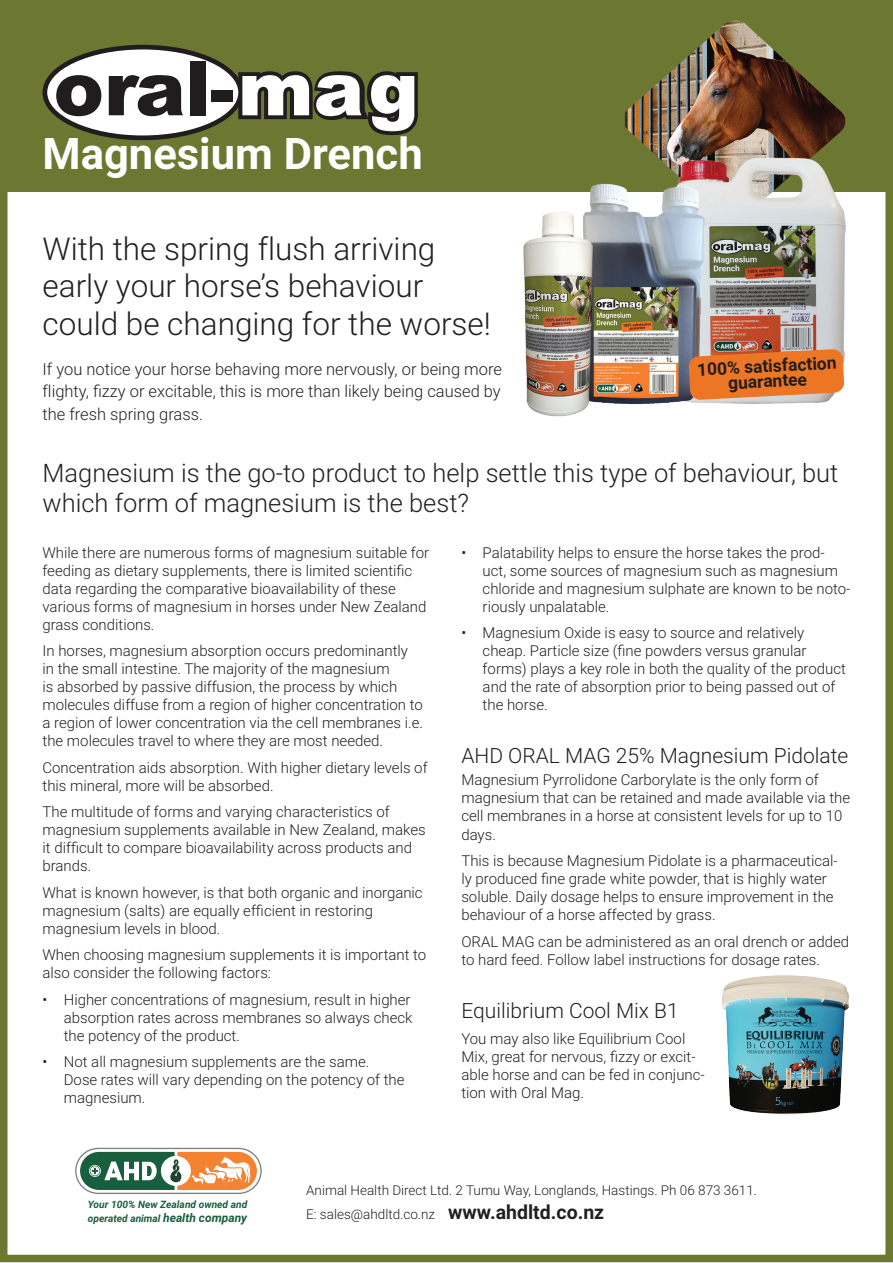
<style>
.page{position:relative;width:893px;height:1263px;background:#fff}
.page>*{position:absolute;margin:0;border:0;box-sizing:border-box;transform-origin:0 0}
.t1{font:900 75.75px "Arial";color:#211d1f}
.t2{font:700 43.5px "Roboto";color:#fff}
.t3{font:300 31.5px/37.8px "Roboto";color:#231f20}
.t4{font:300 25.5px/30.6px "Roboto";color:#231f20}
.t5{font:300 21px "Roboto";color:#231f20}
.t6{font:700 17.4px/15px "Roboto";color:#211d1f;text-align:center}
.t7{font:300 16.5px/22.5px "Roboto";color:#231f20;text-align:justify}
.t8{font:300 15px/18px "Roboto";color:#231f20}
.t9{font:300 13.5px/23.4px "Roboto";color:#231f20}
.t10{font:italic 700 10.2px/13.4px "Roboto";color:#195e3d}
.s1{color:#fff}
.s2{font-size:12px}
.s3{font-weight:700;font-size:19.5px}
</style>
<div class="page">
<div style="left:0;top:0;width:893px;height:191px;background:#6c7832"></div>
<div style="left:0;top:0;width:893px;height:1262px;border:8px solid #6c7832"></div>
<img style="left:625px;top:20px;width:220px;height:134px">
<svg style="left:234px;top:71px;width:184px;height:64px"></svg>
<div style="left:45px;top:47px;width:196px;height:91px;background:#fff;border-radius:50%"></div>
<div style="left:43px;top:45px;width:200px;height:95px;border:5px solid #211d1f;border-radius:50%"></div>
<img style="left:721px;top:975px;width:128px;height:140px">
<img style="left:655px;top:120px;width:195px;height:284px">
<img style="left:555px;top:173px;width:165px;height:231px">
<img style="left:523px;top:205px;width:161px;height:212px">
<svg style="left:689px;top:349px;width:155px;height:51px;background:#e47e39"></svg>
<svg style="left:75px;top:1148px;width:187px;height:46px"></svg>
<h1 class="t1" style="left:54px;top:33px;width:367px">oral-<span class="s1">mag</span></h1>
<h2 class="t2" style="left:43px;top:123px;width:382px">Magnesium Drench</h2>
<h3 class="t3" style="left:43px;top:228px;width:450px">With the spring flush arriving early your horse’s behaviour could be changing for the worse!</h3>
<p class="t6" style="left:697px;top:361px;width:141px;rotate:-3deg">100% satisfaction guarantee</p>
<p class="t7" style="left:43px;top:357px;width:461px">If you notice your horse behaving more nervously, or being more flighty, fizzy or excitable, this is more than likely being caused by the fresh spring grass.</p>
<h3 class="t4" style="left:43px;top:456px;width:797px">Magnesium is the go-to product to help settle this type of behaviour, but which form of magnesium is the best?</h3>
<p class="t8" style="left:43px;top:543px;width:388px">While there are numerous forms of magnesium suitable for feeding as dietary supplements, there is limited scientific data regarding the comparative bioavailability of these various forms of magnesium in horses under New Zealand grass conditions.</p>
<p class="t8" style="left:43px;top:641px;width:382px">In horses, magnesium absorption occurs predominantly in the small intestine. The majority of the magnesium<br>is absorbed by passive diffusion, the process by which molecules diffuse from a region of higher concentration to a region of lower concentration via the cell membranes i.e. the molecules travel to where they are most needed.</p>
<p class="t8" style="left:43px;top:758px;width:387px">Concentration aids absorption. With higher dietary levels of this mineral, more will be absorbed.</p>
<p class="t8" style="left:43px;top:802px;width:385px">The multitude of forms and varying characteristics of magnesium supplements available in New Zealand, makes it difficult to compare bioavailability across products and brands.</p>
<p class="t8" style="left:43px;top:883px;width:382px">What is known however, is that both organic and inorganic magnesium (salts) are equally efficient in restoring magnesium levels in blood.</p>
<p class="t8" style="left:43px;top:945px;width:385px">When choosing magnesium supplements it is important to also consider the following factors:</p>
<p class="t8" style="left:64px;top:990px;width:350px;text-indent:-21px">• Higher concentrations of magnesium, result in higher absorption rates across membranes so always check the potency of the product.</p>
<p class="t8" style="left:64px;top:1052px;width:342px;text-indent:-21px">• Not all magnesium supplements are the same.<br>Dose rates will vary depending on the potency of the magnesium.</p>
<p class="t8" style="left:483px;top:543px;width:369px;text-indent:-21px">• Palatability helps to ensure the horse takes the prod&shy;uct, some sources of magnesium such as magnesium chloride and magnesium sulphate are known to be noto&shy;riously unpalatable.</p>
<p class="t8" style="left:483px;top:623px;width:365px;text-indent:-21px">• Magnesium Oxide is easy to source and relatively cheap. Particle size (fine powders versus granular forms) plays a key role in both the quality of the product and the rate of absorption prior to being passed out of the horse.</p>
<h3 class="t5" style="left:461px;top:741px;width:389px">AHD ORAL MAG 25% Magnesium Pidolate</h3>
<p class="t8" style="left:461px;top:771px;width:390px">Magnesium Pyrrolidone Carborylate is the only form of magnesium that can be retained and made available via the cell membranes in a horse at consistent levels for up to 10 days.</p>
<p class="t8" style="left:461px;top:851px;width:378px">This is because Magnesium Pidolate is a pharmaceutical&shy;ly produced fine grade white powder, that is highly water soluble. Daily dosage helps to ensure improvement in the behaviour of a horse affected by grass.</p>
<p class="t8" style="left:461px;top:932px;width:389px">ORAL MAG can be administered as an oral drench or added to hard feed. Follow label instructions for dosage rates.</p>
<h3 class="t5" style="left:461px;top:995px;width:219px">Equilibrium Cool Mix B1</h3>
<p class="t8" style="left:461px;top:1029px;width:245px">You may also like Equilibrium Cool<br>Mix, great for nervous, fizzy or excit&shy;able horse and can be fed in conjunc&shy;tion with Oral Mag.</p>
<p class="t10" style="left:88px;top:1198px;width:161px">Your 100% New Zealand owned and operated animal <span class="s2">health company</span></p>
<p class="t9" style="left:306px;top:1178px;width:452px">Animal Health Direct Ltd. 2 Tumu Way, Longlands, Hastings. Ph 06 873 3611.<br>E: sales@ahdltd.co.nz <span class="s3">www.ahdltd.co.nz</span></p>
</div>
